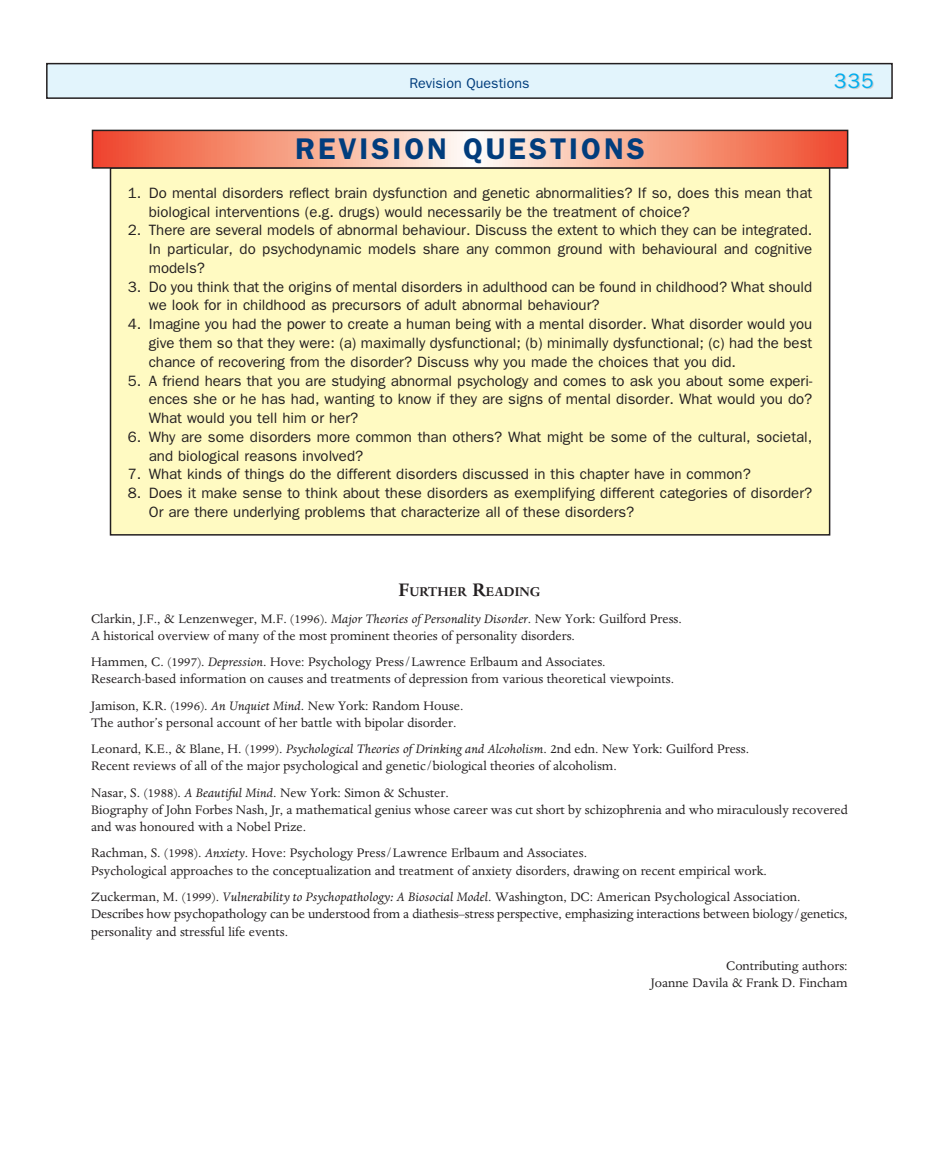
<style>
.page{position:relative;width:932px;height:1174px;background:#fff}
.page>*{position:absolute;margin:0;border:0;box-sizing:border-box;transform-origin:0 0}
.t1{font:600 30px "Franklin Gothic";letter-spacing:.1em;color:#013d7d}
.t2{font:21px "Franklin Gothic";color:#00aeef}
.t3{font:15px/18.8px "Franklin Gothic";color:#231f20}
.t4{font:700 14.7px "Dante";color:#231f20}
.t5{font:14.25px/17.2px "Dante";color:#231f20}
.t6{font:14.25px "Franklin Gothic";color:#013d7d}
.s1{font-size:21px}
.s2{font-style:italic}
</style>
<div class="page">
<svg style="left:46px;top:62px;width:847px;height:474px"></svg>
<p class="t6" style="left:409px;top:78px;width:122px">Revision Questions</p>
<h2 class="t2" style="left:833px;top:73px;width:41px">335</h2>
<h1 class="t1" style="left:295px;top:139px;width:351px">REVISION QUESTIONS</h1>
<p class="t3" style="left:149px;top:185px;width:664px;text-indent:-21px">1. Do mental disorders reflect brain dysfunction and genetic abnormalities? If so, does this mean that biological interventions (e.g. drugs) would necessarily be the treatment of choice?</p>
<p class="t3" style="left:149px;top:222px;width:664px;text-align:justify;text-indent:-21px">2. There are several models of abnormal behaviour. Discuss the extent to which they can be integrated.<br>In particular, do psychodynamic models share any common ground with behavioural and cognitive models?</p>
<p class="t3" style="left:149px;top:278px;width:664px;text-indent:-21px">3. Do you think that the origins of mental disorders in adulthood can be found in childhood? What should we look for in childhood as precursors of adult abnormal behaviour?</p>
<p class="t3" style="left:149px;top:316px;width:664px;text-align:justify;text-indent:-21px">4. Imagine you had the power to create a human being with a mental disorder. What disorder would you give them so that they were: (a) maximally dysfunctional; (b) minimally dysfunctional; (c) had the best chance of recovering from the disorder? Discuss why you made the choices that you did.</p>
<p class="t3" style="left:149px;top:372px;width:664px;text-align:justify;text-indent:-21px">5. A friend hears that you are studying abnormal psychology and comes to ask you about some experi&shy;ences she or he has had, wanting to know if they are signs of mental disorder. What would you do?<br>What would you tell him or her?</p>
<p class="t3" style="left:149px;top:428px;width:664px;text-indent:-21px">6. Why are some disorders more common than others? What might be some of the cultural, societal, and biological reasons involved?</p>
<p class="t3" style="left:128px;top:466px;width:624px">7. What kinds of things do the different disorders discussed in this chapter have in common?</p>
<p class="t3" style="left:149px;top:485px;width:664px;text-indent:-21px">8. Does it make sense to think about these disorders as exemplifying different categories of disorder?<br>Or are there underlying problems that characterize all of these disorders?</p>
<p class="t4" style="left:398px;top:586px;width:143px"><span class="s1">F</span>URTHER <span class="s1">R</span>EADING</p>
<p class="t5" style="left:91px;top:611px;width:592px">Clarkin, J.F., &amp; Lenzenweger, M.F. (1996). <span class="s2">Major Theories of Personality Disorder</span>. New York: Guilford Press.<br>A historical overview of many of the most prominent theories of personality disorders.</p>
<p class="t5" style="left:91px;top:654px;width:584px">Hammen, C. (1997). <span class="s2">Depression</span>. Hove: Psychology Press/Lawrence Erlbaum and Associates.<br>Research-based information on causes and treatments of depression from various theoretical viewpoints.</p>
<p class="t5" style="left:91px;top:698px;width:374px">Jamison, K.R. (1996). <span class="s2">An Unquiet Mind</span>. New York: Random House.<br>The author’s personal account of her battle with bipolar disorder.</p>
<p class="t5" style="left:91px;top:741px;width:659px">Leonard, K.E., &amp; Blane, H. (1999). <span class="s2">Psychological Theories of Drinking and Alcoholism</span>. 2nd edn. New York: Guilford Press.<br>Recent reviews of all of the major psychological and genetic/biological theories of alcoholism.</p>
<p class="t5" style="left:91px;top:785px;width:757px">Nasar, S. (1988). <span class="s2">A Beautiful Mind</span>. New York: Simon &amp; Schuster.<br>Biography of John Forbes Nash, Jr, a mathematical genius whose career was cut short by schizophrenia and who miraculously recovered and was honoured with a Nobel Prize.</p>
<p class="t5" style="left:91px;top:845px;width:677px">Rachman, S. (1998). <span class="s2">Anxiety</span>. Hove: Psychology Press/Lawrence Erlbaum and Associates.<br>Psychological approaches to the conceptualization and treatment of anxiety disorders, drawing on recent empirical work.</p>
<p class="t5" style="left:91px;top:889px;width:757px">Zuckerman, M. (1999). <span class="s2">Vulnerability to Psychopathology: A Biosocial Model</span>. Washington, DC: American Psychological Association.<br>Describes how psychopathology can be understood from a diathesis–stress perspective, emphasizing interactions between biology/genetics, personality and stressful life events.</p>
<p class="t5" style="left:650px;top:958px;width:198px;text-align:right">Contributing authors:<br>Joanne Davila &amp; Frank D. Fincham</p>
</div>
